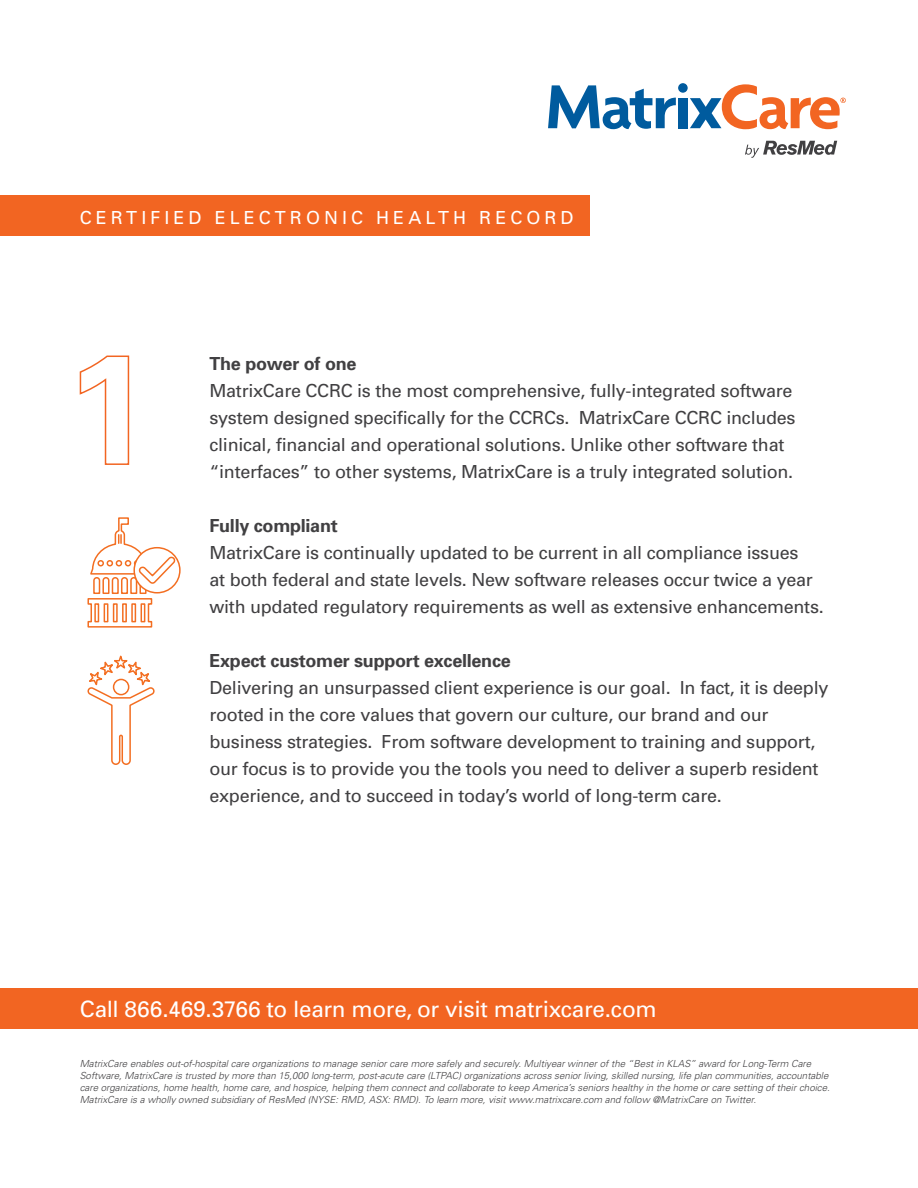
<style>
.page{position:relative;width:918px;height:1188px;background:#fff}
.page>*{position:absolute;margin:0;border:0;box-sizing:border-box;transform-origin:0 0}
.t1{font:22.5px "Univers";letter-spacing:-.01em;color:#fff}
.t2{font:18px/27px "Univers";letter-spacing:-.015em;color:#414042}
.t3{font:700 18px "Univers";letter-spacing:-.015em;color:#414042}
.t4{font:18px "Univers";letter-spacing:.225em;color:#fff}
.t5{font:italic 300 9.75px/12px "Univers";color:#414042}
</style>
<div class="page">
<div style="left:678px;top:98px;width:9px;height:30px;background:#005b9e"></div>
<div style="left:678px;top:83px;width:10px;height:10px;background:#005b9e;border-radius:50%"></div>
<svg style="left:548px;top:85px;width:128px;height:44px"></svg>
<svg style="left:690px;top:84px;width:156px;height:45px"></svg>
<svg style="left:745px;top:141px;width:92px;height:17px"></svg>
<div style="left:0;top:988px;width:918px;height:41px;background:#f26522"></div>
<div style="left:0;top:196px;width:590px;height:40px;background:#f26522"></div>
<svg style="left:87px;top:655px;width:68px;height:110px"></svg>
<div style="left:133px;top:547px;width:48px;height:47px;border:2px solid #f36e21;border-radius:50%"></div>
<svg style="left:87px;top:517px;width:90px;height:111px"></svg>
<svg style="left:79px;top:355px;width:51px;height:110px"></svg>
<p class="t4" style="left:80px;top:206px;width:495px">CERTIFIED ELECTRONIC HEALTH RECORD</p>
<p class="t3" style="left:210px;top:352px;width:148px">The power of one</p>
<p class="t2" style="left:210px;top:377px;width:588px">MatrixCare CCRC is the most comprehensive, fully-integrated software system designed specifically for the CCRCs. MatrixCare CCRC includes clinical, financial and operational solutions. Unlike other software that “interfaces” to other systems, MatrixCare is a truly integrated solution.</p>
<p class="t3" style="left:210px;top:514px;width:130px">Fully compliant</p>
<p class="t2" style="left:210px;top:539px;width:616px">MatrixCare is continually updated to be current in all compliance issues<br>at both federal and state levels. New software releases occur twice a year with updated regulatory requirements as well as extensive enhancements.</p>
<p class="t3" style="left:210px;top:649px;width:303px">Expect customer support excellence</p>
<p class="t2" style="left:210px;top:674px;width:620px">Delivering an unsurpassed client experience is our goal. In fact, it is deeply rooted in the core values that govern our culture, our brand and our business strategies. From software development to training and support, our focus is to provide you the tools you need to deliver a superb resident experience, and to succeed in today’s world of long-term care.</p>
<p class="t1" style="left:80px;top:995px;width:578px">Call 866.469.3766 to learn more, or visit matrixcare.com</p>
<p class="t5" style="left:80px;top:1058px;width:752px">MatrixCare enables out-of-hospital care organizations to manage senior care more safely and securely. Multiyear winner of the “Best in KLAS” award for Long-Term Care Software, MatrixCare is trusted by more than 15,000 long-term, post-acute care (LTPAC) organizations across senior living, skilled nursing, life plan communities, accountable care organizations, home health, home care, and hospice, helping them connect and collaborate to keep America’s seniors healthy in the home or care setting of their choice.<br>MatrixCare is a wholly owned subsidiary of ResMed (NYSE: RMD, ASX: RMD). To learn more, visit www.matrixcare.com and follow @MatrixCare on Twitter.</p>
</div>
